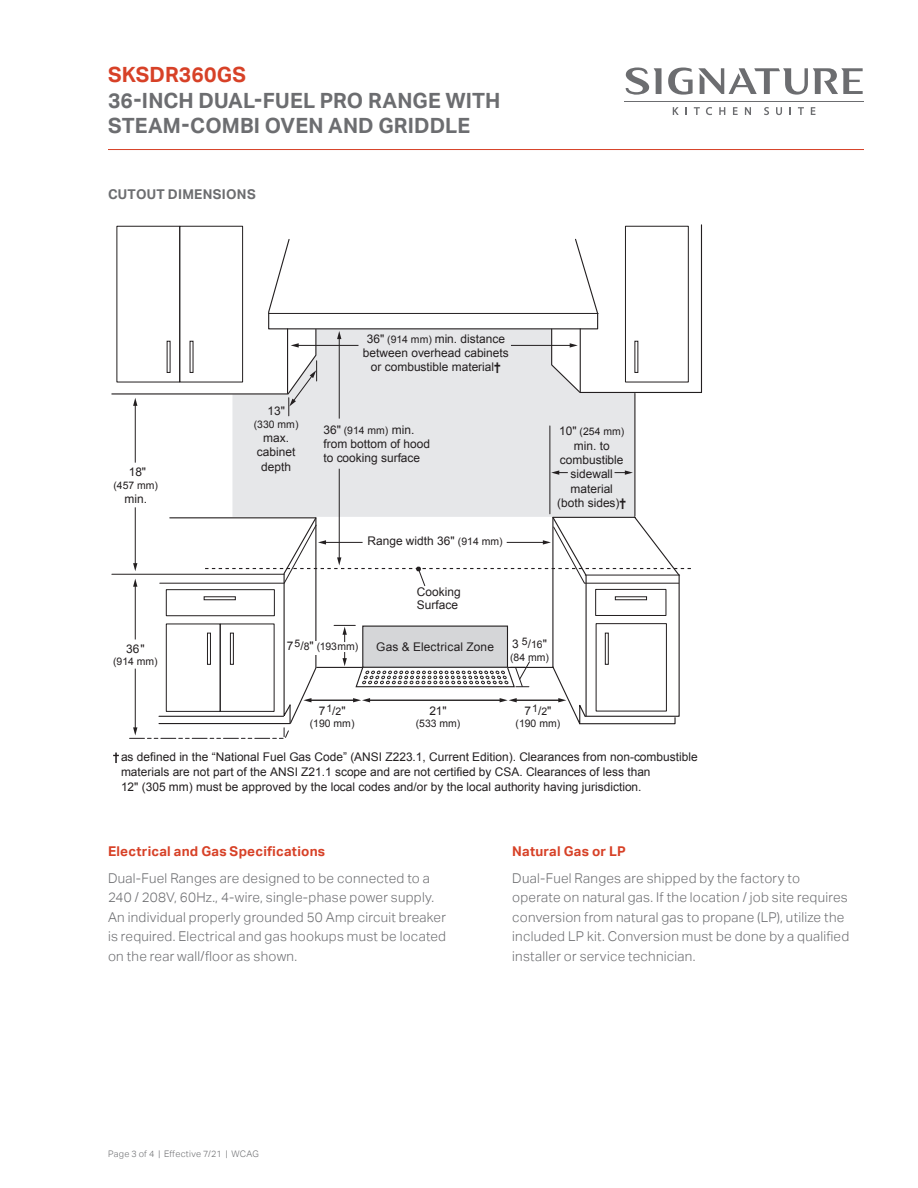
<style>
.page{position:relative;width:918px;height:1188px;background:#fff}
.page>*{position:absolute;margin:0;border:0;box-sizing:border-box;transform-origin:0 0}
.t1{font:700 21px/25.5px "Aktiv Grotesk";letter-spacing:.01em;color:#6c6d70}
.t2{font:700 21px "Aktiv Grotesk";letter-spacing:.01em;color:#d74127}
.t3{font:300 13.5px/19.5px "Aktiv Grotesk";letter-spacing:.02em;color:#6c6d70}
.t4{font:700 13.5px "Aktiv Grotesk";letter-spacing:.02em;color:#d74127}
.t5{font:700 13.5px "Aktiv Grotesk";letter-spacing:.02em;color:#6c6d70}
.t6{font:12px/14.2px "Arial";color:#231f20;text-align:center}
.t7{font:10.5px "Arial";color:#231f20}
.t8{font:300 9px "Aktiv Grotesk";letter-spacing:.02em;color:#6c6d70}
.s1{font-size:10.5px}
.s2{font-weight:700}
.s3{font-size:12px}
</style>
<div class="page">
<svg style="left:694px;top:107px;width:6px;height:8px"></svg>
<svg style="left:798px;top:107px;width:6px;height:8px"></svg>
<svg style="left:706px;top:107px;width:6px;height:8px"></svg>
<svg style="left:719px;top:107px;width:6px;height:8px"></svg>
<svg style="left:733px;top:107px;width:5px;height:8px"></svg>
<svg style="left:745px;top:107px;width:6px;height:8px"></svg>
<svg style="left:764px;top:107px;width:5px;height:8px"></svg>
<svg style="left:776px;top:107px;width:6px;height:8px"></svg>
<svg style="left:811px;top:107px;width:4px;height:8px"></svg>
<svg style="left:673px;top:107px;width:6px;height:8px"></svg>
<hr style="left:624px;top:101px;width:240px;height:1px;background:#6c6d70">
<svg style="left:626px;top:68px;width:36px;height:27px"></svg>
<svg style="left:668px;top:68px;width:195px;height:27px"></svg>
<div style="left:232px;top:416px;width:402px;height:99px;background:#e6e7e9"></div>
<hr style="left:550px;top:426px;width:1px;height:88px;background:#231f20">
<hr style="left:112px;top:574px;width:172px;height:1px;background:#231f20">
<hr style="left:634px;top:393px;width:1px;height:123px;background:#231f20">
<svg style="left:113px;top:753px;width:6px;height:10px"></svg>
<hr style="left:339px;top:338px;width:1px;height:81px;background:#231f20">
<hr style="left:339px;top:469px;width:1px;height:90px;background:#231f20">
<hr style="left:135px;top:404px;width:1px;height:59px;background:#231f20">
<hr style="left:135px;top:507px;width:1px;height:58px;background:#231f20">
<svg style="left:551px;top:470px;width:17px;height:5px"></svg>
<svg style="left:615px;top:470px;width:18px;height:5px"></svg>
<svg style="left:111px;top:224px;width:592px;height:192px"></svg>
<svg style="left:129px;top:515px;width:562px;height:224px"></svg>
<hr style="left:108px;top:149px;width:756px;height:1px;background:#d74127">
<h1 class="t2" style="left:108px;top:63px;width:140px">SKSDR360GS</h1>
<h1 class="t1" style="left:108px;top:88px;width:394px">36-INCH DUAL-FUEL PRO RANGE WITH<br>STEAM-COMBI OVEN AND GRIDDLE</h1>
<p class="t5" style="left:108px;top:186px;width:149px">CUTOUT DIMENSIONS</p>
<p class="t6" style="left:129px;top:465px;width:19px">18"</p>
<p class="t7" style="left:113px;top:478px;width:46px">(457 mm)</p>
<p class="t6" style="left:125px;top:492px;width:24px">min.</p>
<p class="t6" style="left:126px;top:641px;width:20px">36"</p>
<p class="t7" style="left:113px;top:655px;width:46px">(914 mm)</p>
<p class="t6" style="left:267px;top:404px;width:19px">13"</p>
<p class="t7" style="left:254px;top:417px;width:46px">(330 mm)</p>
<p class="t6" style="left:257px;top:431px;width:40px">max. cabinet depth</p>
<p class="t6" style="left:363px;top:332px;width:147px">36" <span class="s1">(914 mm)</span> min. distance between overhead cabinets or combustible material<span class="s2">†</span></p>
<p class="t6" style="left:323px;top:422px;width:108px;text-align:left">36" <span class="s1">(914 mm)</span> min. from bottom of hood to cooking surface</p>
<p class="t6" style="left:368px;top:534px;width:137px">Range width 36" <span class="s1">(914 mm)</span></p>
<p class="t7" style="left:559px;top:425px;width:67px"><span class="s3">10"</span> (254 mm)</p>
<p class="t6" style="left:557px;top:438px;width:70px">min. to combustible sidewall material (both sides)<span class="s2">†</span></p>
<p class="t7" style="left:287px;top:640px;width:73px"><span class="s3">7</span>5<span class="s3">/</span>8<span class="s3">"</span> (193mm)</p>
<p class="t6" style="left:417px;top:586px;width:45px;line-height:12.6px;text-align:left">Cooking<br>Surface</p>
<p class="t6" style="left:376px;top:640px;width:119px">Gas &amp; Electrical Zone</p>
<p class="t6" style="left:512px;top:637px;width:36px">3 <sup>5</sup>/<span class="s1">16</span>"</p>
<p class="t7" style="left:510px;top:650px;width:40px">(84 mm)</p>
<p class="t6" style="left:319px;top:703px;width:28px">7<sup>1</sup>/<span class="s1">2</span>"</p>
<p class="t7" style="left:310px;top:717px;width:46px">(190 mm)</p>
<p class="t6" style="left:429px;top:703px;width:19px">21"</p>
<p class="t7" style="left:416px;top:717px;width:46px">(533 mm)</p>
<p class="t6" style="left:524px;top:703px;width:28px">7<sup>1</sup>/<span class="s1">2</span>"</p>
<p class="t7" style="left:516px;top:717px;width:46px">(190 mm)</p>
<p class="t6" style="left:121px;top:750px;width:578px;line-height:14.9px;text-align:left">as defined in the “National Fuel Gas Code” (ANSI Z223.1, Current Edition). Clearances from non-combustible materials are not part of the ANSI Z21.1 scope and are not certified by CSA. Clearances of less than<br>12" (305 mm) must be approved by the local codes and/or by the local authority having jurisdiction.</p>
<p class="t4" style="left:108px;top:844px;width:219px">Electrical and Gas Specifications</p>
<p class="t3" style="left:108px;top:868px;width:340px">Dual-Fuel Ranges are designed to be connected to a 240 / 208V, 60Hz., 4-wire, single-phase power supply.<br>An individual properly grounded 50 Amp circuit breaker is required. Electrical and gas hookups must be located on the rear wall/floor as shown.</p>
<p class="t4" style="left:512px;top:844px;width:115px">Natural Gas or LP</p>
<p class="t3" style="left:512px;top:868px;width:339px">Dual-Fuel Ranges are shipped by the factory to operate on natural gas. If the location / job site requires conversion from natural gas to propane (LP), utilize the included LP kit. Conversion must be done by a qualified installer or service technician.</p>
<p class="t8" style="left:108px;top:1149px;width:152px">Page 3 of 4 | Effective 7/21 | WCAG</p>
</div>
